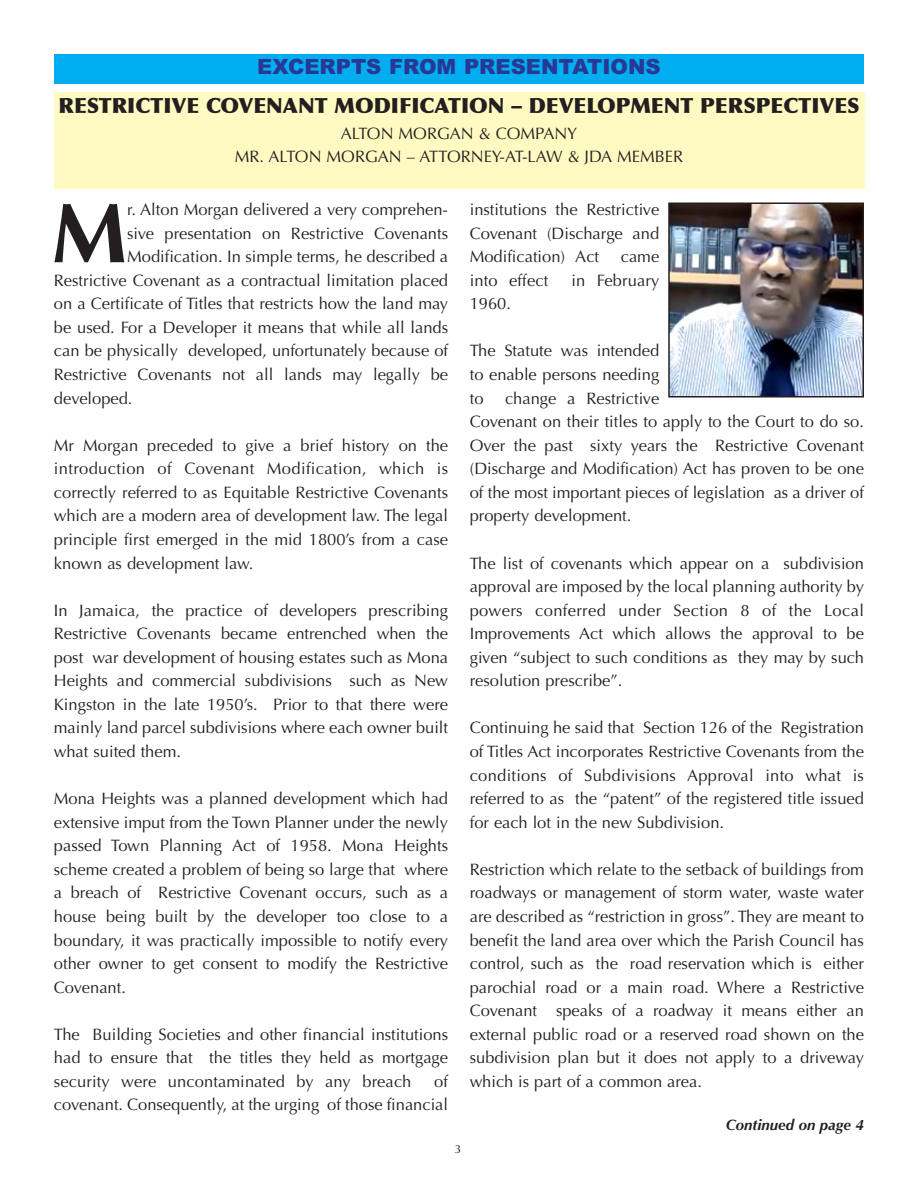
<style>
.page{position:relative;width:918px;height:1188px;background:#fff}
.page>*{position:absolute;margin:0;border:0;box-sizing:border-box;transform-origin:0 0}
.t1{font:700 85.2px "Optima";color:#231f20}
.t2{font:900 21px "Optima";color:#231f20}
.t3{font:900 21px "Arial";color:#293795}
.t4{font:16.5px/23.5px "Optima";color:#231f20;text-align:justify}
.t5{font:italic 700 15px "Optima";color:#231f20}
.t6{font:12px "Optima";color:#231f20}
</style>
<div class="page">
<div style="left:54px;top:54px;width:810px;height:29px;background:#00aeef"></div>
<div style="left:54px;top:93px;width:810px;height:96px;background:#fffac1"></div>
<img style="left:671px;top:205px;width:190px;height:190px">
<div style="left:668px;top:202px;width:196px;height:196px;border:2px solid #231f20"></div>
<p class="t3" style="left:257px;top:59px;width:405px">EXCERPTS FROM PRESENTATIONS</p>
<p class="t2" style="left:58px;top:97px;width:803px">RESTRICTIVE COVENANT MODIFICATION – DEVELOPMENT PERSPECTIVES</p>
<p class="t4" style="left:235px;top:123px;width:450px;text-align:center">ALTON MORGAN &amp; COMPANY<br>MR. ALTON MORGAN – ATTORNEY-AT-LAW &amp; JDA MEMBER</p>
<h1 class="t1" style="left:51px;top:198px;width:77px">M</h1>
<p class="t4" style="left:127px;top:199px;width:322px">r. Alton Morgan delivered a very comprehen-</p>
<p class="t4" style="left:127px;top:223px;width:322px">sive presentation on Restrictive Covenants</p>
<p class="t4" style="left:127px;top:246px;width:322px">Modification. In simple terms, he described a</p>
<p class="t4" style="left:54px;top:270px;width:396px">Restrictive Covenant as a contractual limitation placed</p>
<p class="t4" style="left:54px;top:294px;width:396px">on a Certificate of Titles that restricts how the land may</p>
<p class="t4" style="left:54px;top:317px;width:396px">be used. For a Developer it means that while all lands</p>
<p class="t4" style="left:54px;top:341px;width:396px">can be physically developed, unfortunately because of</p>
<p class="t4" style="left:54px;top:364px;width:396px">Restrictive Covenants not all lands may legally be</p>
<p class="t4" style="left:54px;top:388px;width:80px">developed.</p>
<p class="t4" style="left:54px;top:435px;width:396px">Mr Morgan preceded to give a brief history on the introduction of Covenant Modification, which is correctly referred to as Equitable Restrictive Covenants which are a modern area of development law. The legal principle first emerged in the mid 1800’s from a case known as development law.</p>
<p class="t4" style="left:54px;top:600px;width:396px">In Jamaica, the practice of developers prescribing Restrictive Covenants became entrenched when the post war development of housing estates such as Mona Heights and commercial subdivisions such as New Kingston in the late 1950’s. Prior to that there were mainly land parcel subdivisions where each owner built what suited them.</p>
<p class="t4" style="left:54px;top:788px;width:396px">Mona Heights was a planned development which had extensive imput from the Town Planner under the newly passed Town Planning Act of 1958. Mona Heights scheme created a problem of being so large that where a breach of Restrictive Covenant occurs, such as a house being built by the developer too close to a boundary, it was practically impossible to notify every other owner to get consent to modify the Restrictive Covenant.</p>
<p class="t4" style="left:54px;top:1024px;width:396px">The Building Societies and other financial institutions had to ensure that the titles they held as mortgage security were uncontaminated by any breach</p>
<p class="t4" style="left:54px;top:1071px;width:396px;text-align:right">of<br>covenant. Consequently, at the urging of those financial</p>
<p class="t6" style="left:455px;top:1144px;width:8px">3</p>
<p class="t4" style="left:470px;top:199px;width:191px">institutions the Restrictive Covenant (Discharge and Modification) Act</p>
<p class="t4" style="left:621px;top:246px;width:40px">came</p>
<p class="t4" style="left:470px;top:270px;width:80px">into effect</p>
<p class="t4" style="left:571px;top:270px;width:89px">in February</p>
<p class="t4" style="left:470px;top:294px;width:43px">1960.</p>
<p class="t4" style="left:470px;top:341px;width:191px">The Statute was intended to enable persons needing to</p>
<p class="t4" style="left:470px;top:388px;width:396px;text-align:left;text-indent:36px">change a Restrictive<br>Covenant on their titles to apply to the Court to do so.<br>Over the past sixty years the Restrictive Covenant (Discharge and Modification) Act has proven to be one of the most important pieces of legislation as a driver of property development.</p>
<p class="t4" style="left:470px;top:553px;width:396px">The list of covenants which appear on a subdivision approval are imposed by the local planning authority by powers conferred under Section 8 of the Local Improvements Act which allows the approval to be given “subject to such conditions as they may by such resolution prescribe”.</p>
<p class="t4" style="left:470px;top:718px;width:396px">Continuing he said that Section 126 of the Registration of Titles Act incorporates Restrictive Covenants from the conditions of Subdivisions Approval into what is referred to as the “patent” of the registered title issued for each lot in the new Subdivision.</p>
<p class="t4" style="left:470px;top:859px;width:396px">Restriction which relate to the setback of buildings from roadways or management of storm water, waste water are described as “restriction in gross”. They are meant to benefit the land area over which the Parish Council has control, such as the road reservation which is either parochial road or a main road. Where a Restrictive Covenant speaks of a roadway it means either an external public road or a reserved road shown on the subdivision plan but it does not apply to a driveway which is part of a common area.</p>
<p class="t5" style="left:726px;top:1119px;width:140px">Continued on page 4</p>
</div>
